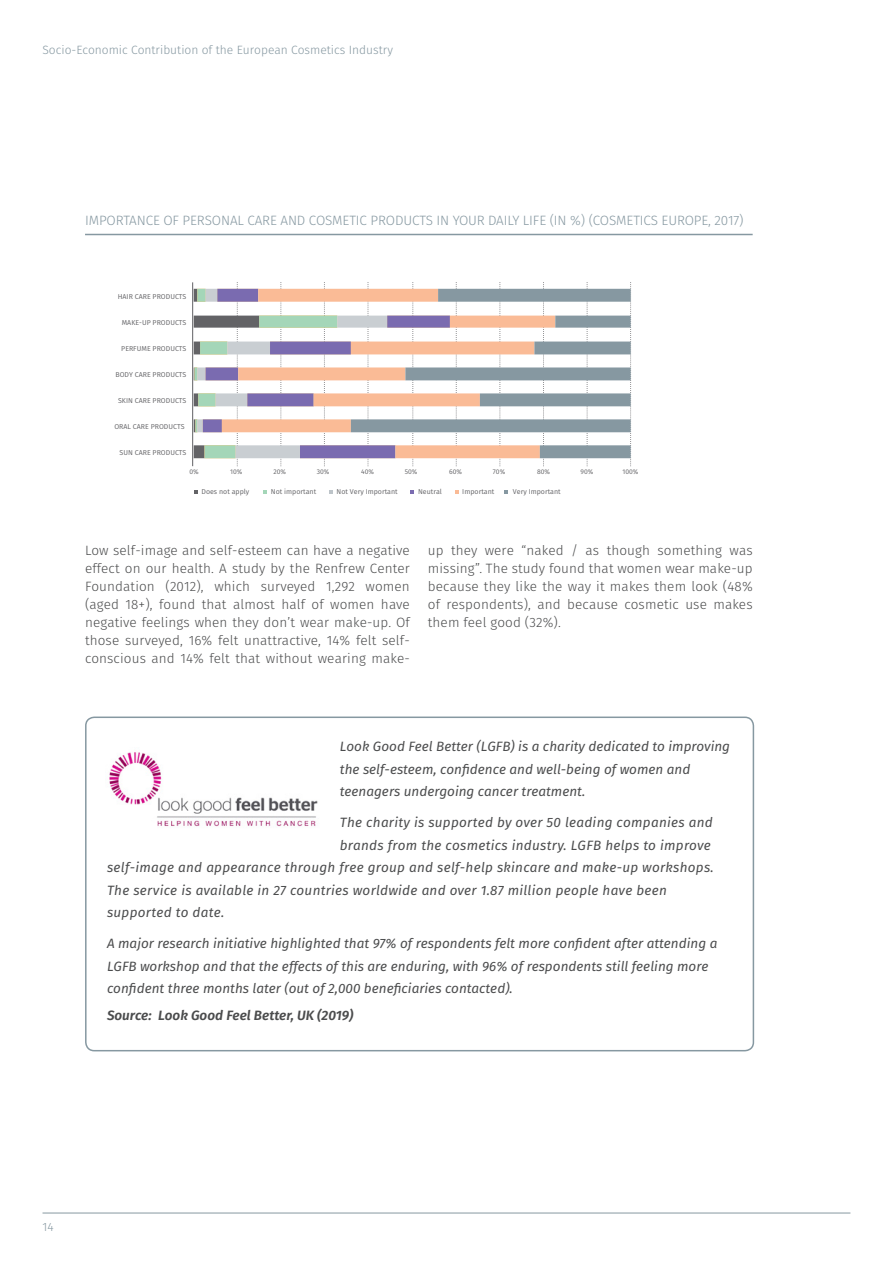
<style>
.page{position:relative;width:893px;height:1263px;background:#fff}
.page>*{position:absolute;margin:0;border:0;box-sizing:border-box;transform-origin:0 0}
.t1{font:300 13.5px/18px "Fira Sans";letter-spacing:.01em;color:#4b4c4d;text-align:justify}
.t2{font:italic 13.5px/22.5px "Fira Sans";color:#4b4c4d}
.t3{font:italic 13.5px "Fira Sans";letter-spacing:.02em;color:#4b4c4d}
.t4{font:300 13.5px "Fira Sans";letter-spacing:-.01em;color:#8698a1}
.t5{font:italic 600 13.5px "Fira Sans";color:#4b4c4d}
.t6{font:300 12px "Fira Sans";color:#8698a1}
.t7{font:7.05px "Fira Sans";color:#636366}
.t8{font:6.75px "Fira Sans";color:#636366}
</style>
<div class="page">
<hr style="left:43px;top:1212px;width:807px;height:1px;background:#8698a1">
<hr style="left:85px;top:234px;width:668px;height:1px;background:#8698a1">
<svg style="left:456px;top:282px;width:1px;height:184px"></svg>
<svg style="left:543px;top:282px;width:1px;height:184px"></svg>
<svg style="left:587px;top:282px;width:1px;height:184px"></svg>
<svg style="left:630px;top:282px;width:1px;height:184px"></svg>
<svg style="left:194px;top:282px;width:256px;height:184px"></svg>
<svg style="left:222px;top:289px;width:129px;height:169px"></svg>
<svg style="left:351px;top:289px;width:280px;height:169px"></svg>
<svg style="left:194px;top:490px;width:4px;height:4px"></svg>
<svg style="left:263px;top:490px;width:4px;height:4px"></svg>
<svg style="left:329px;top:490px;width:4px;height:4px"></svg>
<svg style="left:410px;top:490px;width:4px;height:4px"></svg>
<svg style="left:455px;top:490px;width:3px;height:4px"></svg>
<svg style="left:504px;top:490px;width:4px;height:4px"></svg>
<hr style="left:192px;top:282px;width:1px;height:184px;background:#636366">
<div style="left:85px;top:716px;width:669px;height:335px;border:2px solid #8698a1;border-radius:9px"></div>
<img style="left:109px;top:752px;width:209px;height:75px">
<p class="t6" style="left:43px;top:41px;width:352px">Socio-Economic Contribution of the European Cosmetics Industry</p>
<p class="t4" style="left:85px;top:211px;width:660px">IMPORTANCE OF PERSONAL CARE AND COSMETIC PRODUCTS IN YOUR DAILY LIFE (IN %) (COSMETICS EUROPE, 2017)</p>
<p class="t7" style="left:118px;top:291px;width:70px">HAIR CARE PRODUCTS</p>
<p class="t7" style="left:122px;top:317px;width:66px">MAKE-UP PRODUCTS</p>
<p class="t7" style="left:121px;top:343px;width:67px">PERFUME PRODUCTS</p>
<p class="t7" style="left:115px;top:369px;width:73px">BODY CARE PRODUCTS</p>
<p class="t7" style="left:118px;top:395px;width:70px">SKIN CARE PRODUCTS</p>
<p class="t7" style="left:114px;top:421px;width:72px">ORAL CARE PRODUCTS</p>
<p class="t7" style="left:120px;top:447px;width:68px">SUN CARE PRODUCTS</p>
<p class="t8" style="left:189px;top:467px;width:11px">0%</p>
<p class="t8" style="left:230px;top:467px;width:14px">10%</p>
<p class="t8" style="left:273px;top:467px;width:14px">20%</p>
<p class="t8" style="left:317px;top:467px;width:14px">30%</p>
<p class="t8" style="left:361px;top:467px;width:14px">40%</p>
<p class="t8" style="left:405px;top:467px;width:14px">50%</p>
<p class="t8" style="left:449px;top:467px;width:14px">60%</p>
<p class="t8" style="left:493px;top:467px;width:14px">70%</p>
<p class="t8" style="left:537px;top:467px;width:15px">80%</p>
<p class="t8" style="left:581px;top:467px;width:14px">90%</p>
<p class="t8" style="left:622px;top:467px;width:17px">100%</p>
<p class="t7" style="left:201px;top:486px;width:49px">Does not apply</p>
<p class="t7" style="left:271px;top:486px;width:47px">Not important</p>
<p class="t7" style="left:337px;top:486px;width:63px">Not Very Important</p>
<p class="t7" style="left:418px;top:486px;width:25px">Neutral</p>
<p class="t7" style="left:462px;top:486px;width:34px">Important</p>
<p class="t7" style="left:513px;top:486px;width:49px">Very Important</p>
<p class="t1" style="left:85px;top:541px;width:326px">Low self-image and self-esteem can have a negative effect on our health. A study by the Renfrew Center Foundation (2012), which surveyed 1,292 women (aged 18+), found that almost half of women have negative feelings when they don’t wear make-up. Of those surveyed, 16% felt unattractive, 14% felt self&shy;conscious and 14% felt that without wearing make-</p>
<p class="t1" style="left:428px;top:541px;width:326px">up they were “naked / as though something was missing”. The study found that women wear make-up because they like the way it makes them look (48% of respondents), and because cosmetic use makes them feel good (32%).</p>
<p class="t2" style="left:340px;top:735px;width:392px">Look Good Feel Better (LGFB) is a charity dedicated to improving the self-esteem, confidence and well-being of women and teenagers undergoing cancer treatment.</p>
<p class="t3" style="left:340px;top:812px;width:374px">The charity is supported by over 50 leading companies and</p>
<p class="t3" style="left:340px;top:835px;width:372px">brands from the cosmetics industry. LGFB helps to improve</p>
<p class="t3" style="left:107px;top:857px;width:608px">self-image and appearance through free group and self-help skincare and make-up workshops.</p>
<p class="t3" style="left:107px;top:880px;width:561px">The service is available in 27 countries worldwide and over 1.87 million people have been</p>
<p class="t3" style="left:107px;top:902px;width:119px">supported to date.</p>
<p class="t2" style="left:107px;top:932px;width:612px">A major research initiative highlighted that 97% of respondents felt more confident after attending a<br>LGFB workshop and that the effects of this are enduring, with 96% of respondents still feeling more confident three months later (out of 2,000 beneficiaries contacted).</p>
<p class="t5" style="left:107px;top:1004px;width:248px">Source: Look Good Feel Better, UK (2019)</p>
<p class="t6" style="left:43px;top:1218px;width:13px">14</p>
</div>
